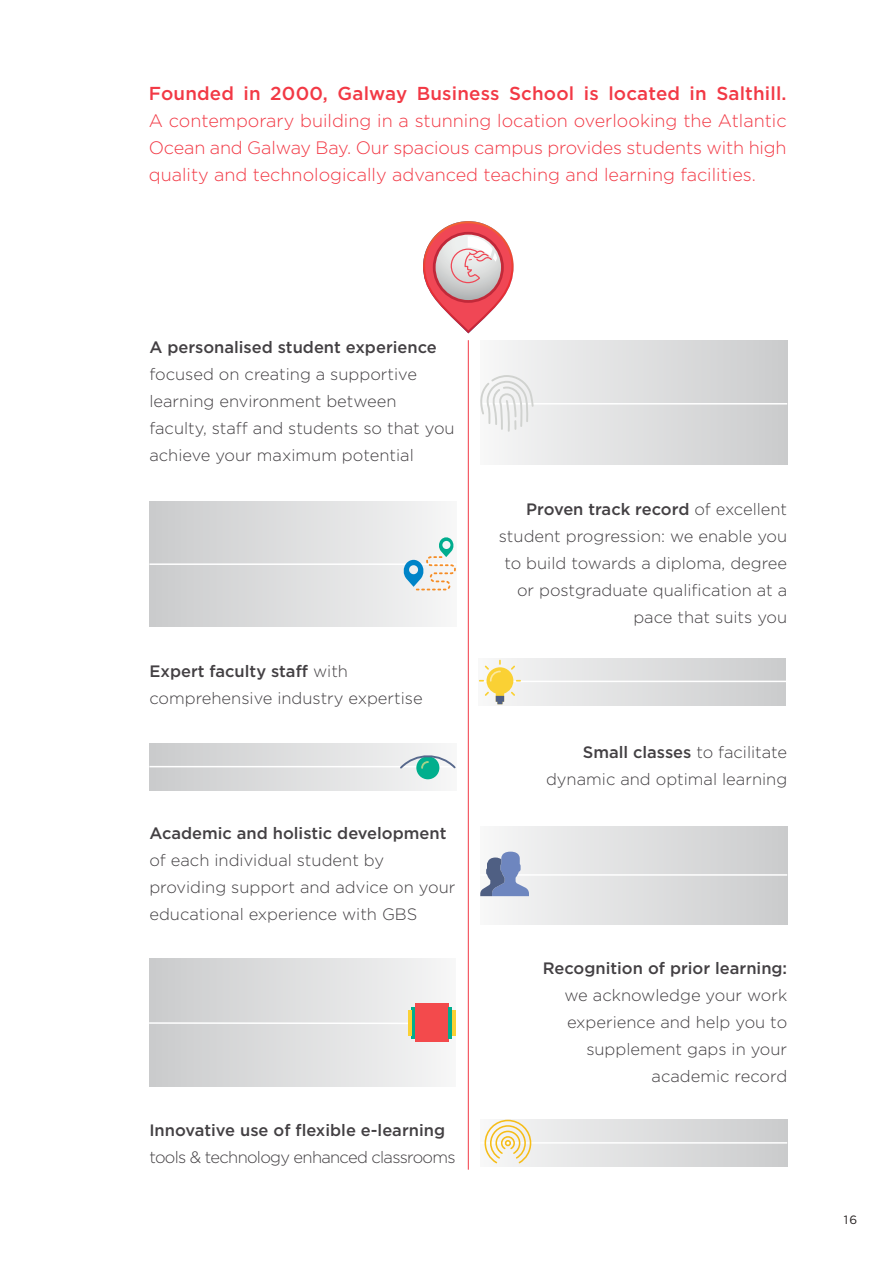
<style>
.page{position:relative;width:893px;height:1263px;background:#fff}
.page>*{position:absolute;margin:0;border:0;box-sizing:border-box;transform-origin:0 0}
.t1{font:500 18.75px "Gotham";letter-spacing:.01em;color:#f23945}
.t2{font:300 18px/27px "Gotham";color:#f23945;text-align:justify}
.t3{font:300 16.5px/27px "Gotham";color:#434043;text-align:right}
.t4{font:500 16.5px "Gotham";color:#434043}
.t5{font:300 16.5px "Gotham";letter-spacing:-.04em;color:#434043}
.t6{font:12px "Gotham";color:#241f1f}
.s1{font-weight:500}
</style>
<div class="page">
<div style="left:149px;top:502px;width:307px;height:124px;background:linear-gradient(to right,#cacbcc,#f5f5f5)"></div>
<div style="left:149px;top:958px;width:307px;height:128px;background:linear-gradient(to right,#cacbcc,#f5f5f5)"></div>
<svg style="left:499px;top:1119px;width:288px;height:47px;background:#dcddde"></svg>
<div style="left:149px;top:744px;width:307px;height:47px;background:linear-gradient(to right,#cacbcc,#f4f5f5)"></div>
<svg style="left:497px;top:659px;width:289px;height:47px;background:#ddddde"></svg>
<div style="left:480px;top:340px;width:307px;height:125px;background:linear-gradient(to right,#f6f6f6,#cbcccd)"></div>
<div style="left:480px;top:826px;width:307px;height:98px;background:linear-gradient(to right,#f5f5f6,#cbcccd)"></div>
<hr style="left:468px;top:340px;width:1px;height:830px;background:#f23945">
<hr style="left:480px;top:403px;width:307px;height:1px;background:#fff">
<hr style="left:480px;top:681px;width:307px;height:1px;background:#fff">
<hr style="left:480px;top:874px;width:307px;height:2px;background:#fff">
<hr style="left:480px;top:1142px;width:307px;height:1px;background:#fff">
<hr style="left:149px;top:563px;width:307px;height:2px;background:#fff">
<hr style="left:149px;top:766px;width:307px;height:1px;background:#fff">
<hr style="left:149px;top:1022px;width:307px;height:2px;background:#fff">
<svg style="left:480px;top:375px;width:54px;height:57px"></svg>
<svg style="left:404px;top:536px;width:52px;height:54px"></svg>
<div style="left:416px;top:756px;width:23px;height:23px;background:#00af8d;border-radius:50%"></div>
<svg style="left:400px;top:754px;width:56px;height:16px"></svg>
<svg style="left:479px;top:660px;width:42px;height:44px"></svg>
<svg style="left:480px;top:852px;width:49px;height:44px"></svg>
<div style="left:415px;top:1003px;width:34px;height:39px;background:#f34a4c"></div>
<hr style="left:449px;top:1007px;width:3px;height:32px;background:#00ad8e">
<hr style="left:412px;top:1007px;width:3px;height:32px;background:#00ad8e">
<hr style="left:452px;top:1010px;width:3px;height:25px;background:#fad134">
<hr style="left:408px;top:1010px;width:4px;height:25px;background:#fad134">
<svg style="left:484px;top:1119px;width:47px;height:45px"></svg>
<svg style="left:423px;top:221px;width:91px;height:112px"></svg>
<p class="t1" style="left:149px;top:83px;width:639px">Founded in 2000, Galway Business School is located in Salthill.</p>
<p class="t2" style="left:149px;top:107px;width:639px">A contemporary building in a stunning location overlooking the Atlantic Ocean and Galway Bay. Our spacious campus provides students with high quality and technologically advanced teaching and learning facilities.</p>
<p class="t4" style="left:149px;top:338px;width:289px">A personalised student experience</p>
<p class="t3" style="left:149px;top:361px;width:307px;text-align:left">focused on creating a supportive learning environment between faculty, staff and students so that you achieve your maximum potential</p>
<p class="t3" style="left:149px;top:658px;width:275px;text-align:left"><span class="s1">Expert faculty staff</span> with comprehensive industry expertise</p>
<p class="t4" style="left:149px;top:824px;width:299px">Academic and holistic development</p>
<p class="t3" style="left:149px;top:847px;width:307px;text-align:left">of each individual student by providing support and advice on your educational experience with GBS</p>
<p class="t4" style="left:149px;top:1121px;width:297px">Innovative use of flexible e-learning</p>
<p class="t5" style="left:149px;top:1148px;width:308px">tools &amp; technology enhanced classrooms</p>
<p class="t3" style="left:499px;top:496px;width:290px"><span class="s1">Proven track record</span> of excellent student progression: we enable you to build towards a diploma, degree or postgraduate qualification at a pace that suits you</p>
<p class="t3" style="left:546px;top:739px;width:243px"><span class="s1">Small classes</span> to facilitate dynamic and optimal learning</p>
<p class="t4" style="left:543px;top:959px;width:246px">Recognition of prior learning:</p>
<p class="t3" style="left:564px;top:982px;width:224px">we acknowledge your work experience and help you to supplement gaps in your academic record</p>
<p class="t6" style="left:844px;top:1213px;width:15px">16</p>
</div>
